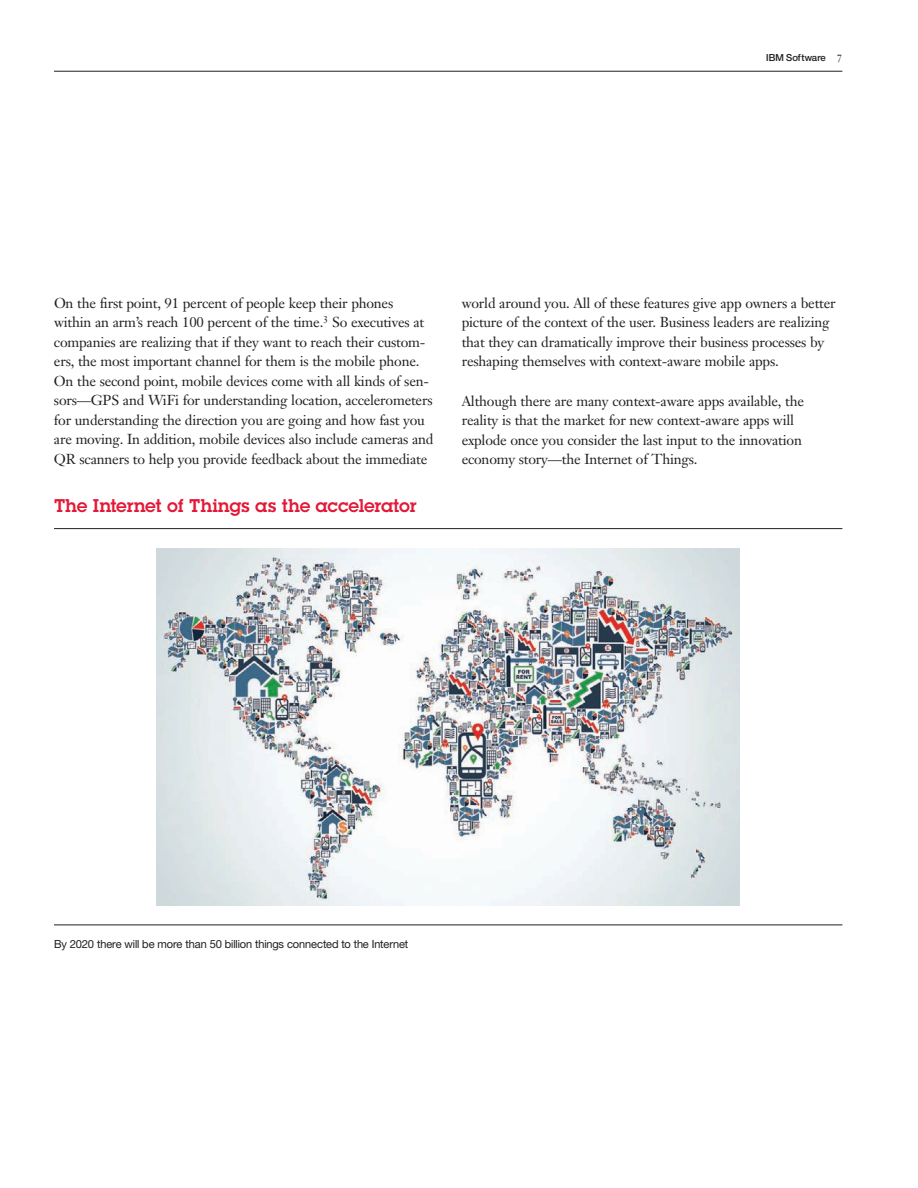
<style>
.page{position:relative;width:918px;height:1188px;background:#fff}
.page>*{position:absolute;margin:0;border:0;box-sizing:border-box;transform-origin:0 0}
.t1{font:600 18px "Lubalinfor IBM";color:#e31837}
.t2{font:14.25px/19.5px "Janson Text LT Pro";letter-spacing:-.015em;color:#231f20}
.t3{font:11.25px "Helv Neuefor IBM";letter-spacing:-.005em;color:#231f20}
.t4{font:500 9.75px "Helv Neuefor IBM";color:#231f20}
.s1{font-family:"Janson Text LT Pro";font-weight:400;font-size:10.5px}
</style>
<div class="page">
<hr style="left:54px;top:71px;width:788px;height:1px;background:#231f20">
<hr style="left:54px;top:528px;width:788px;height:1px;background:#231f20">
<img style="left:157px;top:548px;width:583px;height:357px">
<hr style="left:54px;top:925px;width:788px;height:1px;background:#231f20">
<p class="t4" style="left:766px;top:52px;width:78px">IBM Software <span class="s1">7</span></p>
<p class="t2" style="left:54px;top:293px;width:381px">On the first point, 91 percent of people keep their phones within an arm’s reach 100 percent of the time.<sup>3</sup> So executives at companies are realizing that if they want to reach their custom&shy;ers, the most important channel for them is the mobile phone.<br>On the second point, mobile devices come with all kinds of sen&shy;sors—GPS and WiFi for understanding location, accelerometers for understanding the direction you are going and how fast you are moving. In addition, mobile devices also include cameras and QR scanners to help you provide feedback about the immediate</p>
<p class="t2" style="left:462px;top:293px;width:375px">world around you. All of these features give app owners a better picture of the context of the user. Business leaders are realizing that they can dramatically improve their business processes by reshaping themselves with context-aware mobile apps.</p>
<p class="t2" style="left:462px;top:391px;width:344px">Although there are many context-aware apps available, the reality is that the market for new context-aware apps will explode once you consider the last input to the innovation economy story—the Internet of Things.</p>
<h2 class="t1" style="left:54px;top:493px;width:364px">The Internet of Things as the accelerator</h2>
<p class="t3" style="left:54px;top:937px;width:356px">By 2020 there will be more than 50 billion things connected to the Internet</p>
</div>
